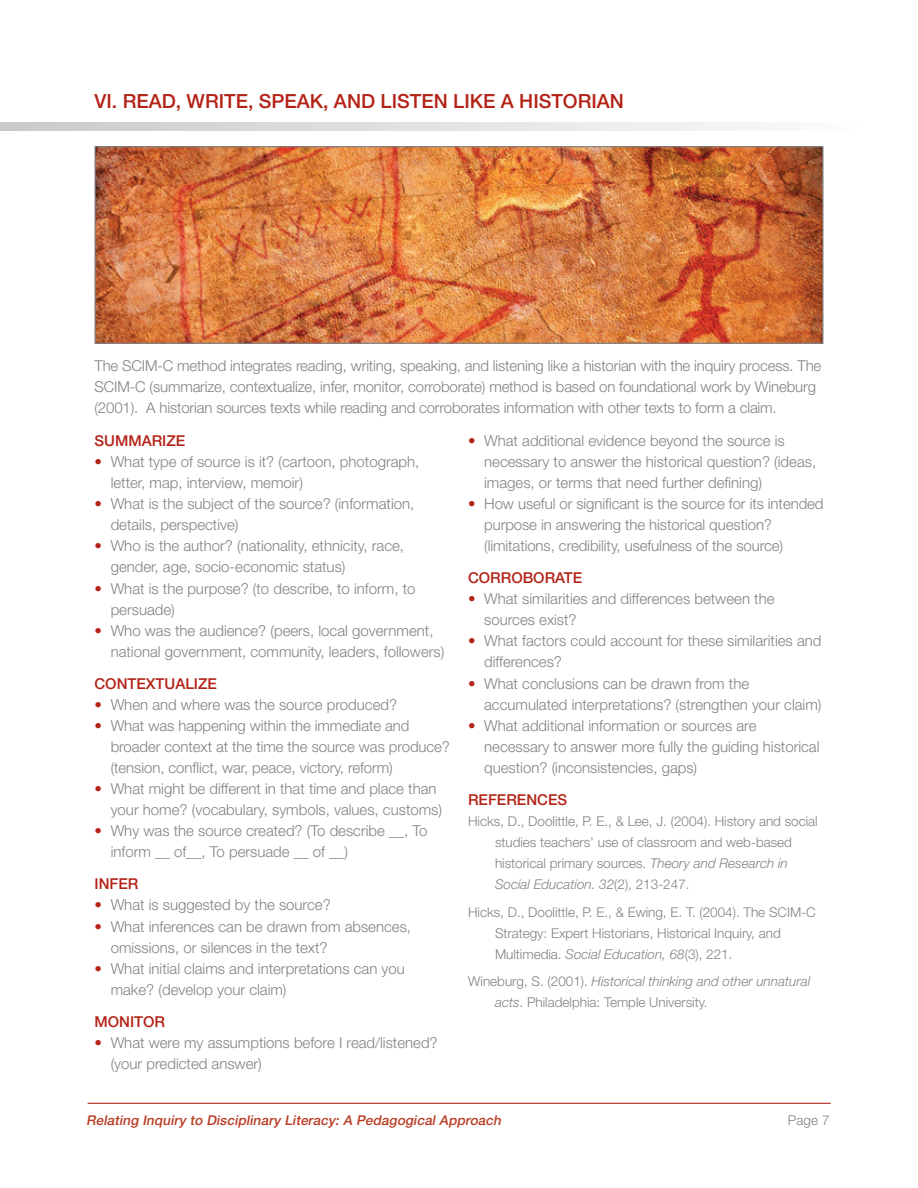
<style>
.page{position:relative;width:918px;height:1188px;background:#fff}
.page>*{position:absolute;margin:0;border:0;box-sizing:border-box;transform-origin:0 0}
.t1{font:500 19.5px "Helvetica Neue LT Std";color:#b32317}
.t2{font:300 15px/21px "Helvetica Neue LT Std";color:#808285}
.t3{font:500 15px "Helvetica Neue LT Std";color:#b32317}
.t4{font:300 13.5px/21px "Helvetica Neue LT Std";color:#808285}
.t5{font:italic 500 13.5px "Helvetica Neue LT Std";color:#ba3b23}
.s1{font-weight:500;color:#b32317}
.s2{font-style:italic}
</style>
<div class="page">
<hr style="left:88px;top:1103px;width:743px;height:1px;background:#b32317">
<img style="left:96px;top:148px;width:726px;height:194px">
<div style="left:94px;top:146px;width:730px;height:198px;border:1px solid #808285"></div>
<svg style="left:0;top:122px;width:746px;height:8px;background:#dedfe0"></svg>
<h1 class="t1" style="left:94px;top:90px;width:531px">VI. READ, WRITE, SPEAK, AND LISTEN LIKE A HISTORIAN</h1>
<p class="t2" style="left:94px;top:355px;width:728px">The SCIM-C method integrates reading, writing, speaking, and listening like a historian with the inquiry process. The<br>SCIM-C (summarize, contextualize, infer, monitor, corroborate) method is based on foundational work by Wineburg (2001). A historian sources texts while reading and corroborates information with other texts to form a claim.</p>
<p class="t3" style="left:94px;top:432px;width:92px">SUMMARIZE</p>
<p class="t2" style="left:111px;top:451px;width:310px;text-indent:-16px"><span class="s1">•</span> What type of source is it? (cartoon, photograph, letter, map, interview, memoir)</p>
<p class="t2" style="left:111px;top:493px;width:305px;text-indent:-16px"><span class="s1">•</span> What is the subject of the source? (information, details, perspective)</p>
<p class="t2" style="left:111px;top:535px;width:295px;text-indent:-16px"><span class="s1">•</span> Who is the author? (nationality, ethnicity, race, gender, age, socio-economic status)</p>
<p class="t2" style="left:111px;top:577px;width:306px;text-indent:-16px"><span class="s1">•</span> What is the purpose? (to describe, to inform, to persuade)</p>
<p class="t2" style="left:111px;top:620px;width:335px;text-indent:-16px"><span class="s1">•</span> Who was the audience? (peers, local government, national government, community, leaders, followers)</p>
<p class="t3" style="left:94px;top:674px;width:124px">CONTEXTUALIZE</p>
<p class="t2" style="left:94px;top:694px;width:304px"><span class="s1">•</span> When and where was the source produced?</p>
<p class="t2" style="left:111px;top:715px;width:341px;text-indent:-16px"><span class="s1">•</span> What was happening within the immediate and broader context at the time the source was produce? (tension, conflict, war, peace, victory, reform)</p>
<p class="t2" style="left:111px;top:778px;width:333px;text-indent:-16px"><span class="s1">•</span> What might be different in that time and place than your home? (vocabulary, symbols, values, customs)</p>
<p class="t2" style="left:111px;top:820px;width:318px;text-indent:-16px"><span class="s1">•</span> Why was the source created? (To describe __, To inform __ of__, To persuade __ of __)</p>
<p class="t3" style="left:94px;top:875px;width:45px">INFER</p>
<p class="t2" style="left:94px;top:894px;width:238px"><span class="s1">•</span> What is suggested by the source?</p>
<p class="t2" style="left:111px;top:915px;width:302px;text-indent:-16px"><span class="s1">•</span> What inferences can be drawn from absences, omissions, or silences in the text?</p>
<p class="t2" style="left:111px;top:958px;width:296px;text-indent:-16px"><span class="s1">•</span> What initial claims and interpretations can you make? (develop your claim)</p>
<p class="t3" style="left:94px;top:1012px;width:72px">MONITOR</p>
<p class="t2" style="left:111px;top:1032px;width:328px;text-indent:-16px"><span class="s1">•</span> What were my assumptions before I read/listened? (your predicted answer)</p>
<p class="t2" style="left:484px;top:430px;width:334px;text-indent:-16px"><span class="s1">•</span> What additional evidence beyond the source is necessary to answer the historical question? (ideas, images, or terms that need further defining)</p>
<p class="t2" style="left:484px;top:493px;width:341px;text-indent:-16px"><span class="s1">•</span> How useful or significant is the source for its intended purpose in answering the historical question? (limitations, credibility, usefulness of the source)</p>
<p class="t3" style="left:468px;top:569px;width:116px">CORROBORATE</p>
<p class="t2" style="left:484px;top:588px;width:292px;text-indent:-16px"><span class="s1">•</span> What similarities and differences between the sources exist?</p>
<p class="t2" style="left:484px;top:630px;width:339px;text-indent:-16px"><span class="s1">•</span> What factors could account for these similarities and differences?</p>
<p class="t2" style="left:484px;top:672px;width:339px;text-indent:-16px"><span class="s1">•</span> What conclusions can be drawn from the accumulated interpretations? (strengthen your claim)</p>
<p class="t2" style="left:484px;top:715px;width:337px;text-indent:-16px"><span class="s1">•</span> What additional information or sources are necessary to answer more fully the guiding historical question? (inconsistencies, gaps)</p>
<p class="t3" style="left:468px;top:790px;width:101px">REFERENCES</p>
<p class="t4" style="left:495px;top:810px;width:324px;text-indent:-27px">Hicks, D., Doolittle, P. E., &amp; Lee, J. (2004). History and social studies teachers’ use of classroom and web-based historical primary sources. <span class="s2">Theory and Research in Social Education. 32</span>(2), 213-247.</p>
<p class="t4" style="left:495px;top:901px;width:322px;text-indent:-27px">Hicks, D., Doolittle, P. E., &amp; Ewing, E. T. (2004). The SCIM-C<br>Strategy: Expert Historians, Historical Inquiry, and<br>Multimedia. <span class="s2">Social Education, 68</span>(3), 221.</p>
<p class="t4" style="left:495px;top:971px;width:317px;text-indent:-27px">Wineburg, S. (2001). <span class="s2">Historical thinking and other unnatural acts</span>. Philadelphia: Temple University.</p>
<p class="t5" style="left:86px;top:1112px;width:419px">Relating Inquiry to Disciplinary Literacy: A Pedagogical Approach</p>
<p class="t4" style="left:788px;top:1109px;width:43px">Page 7</p>
</div>
